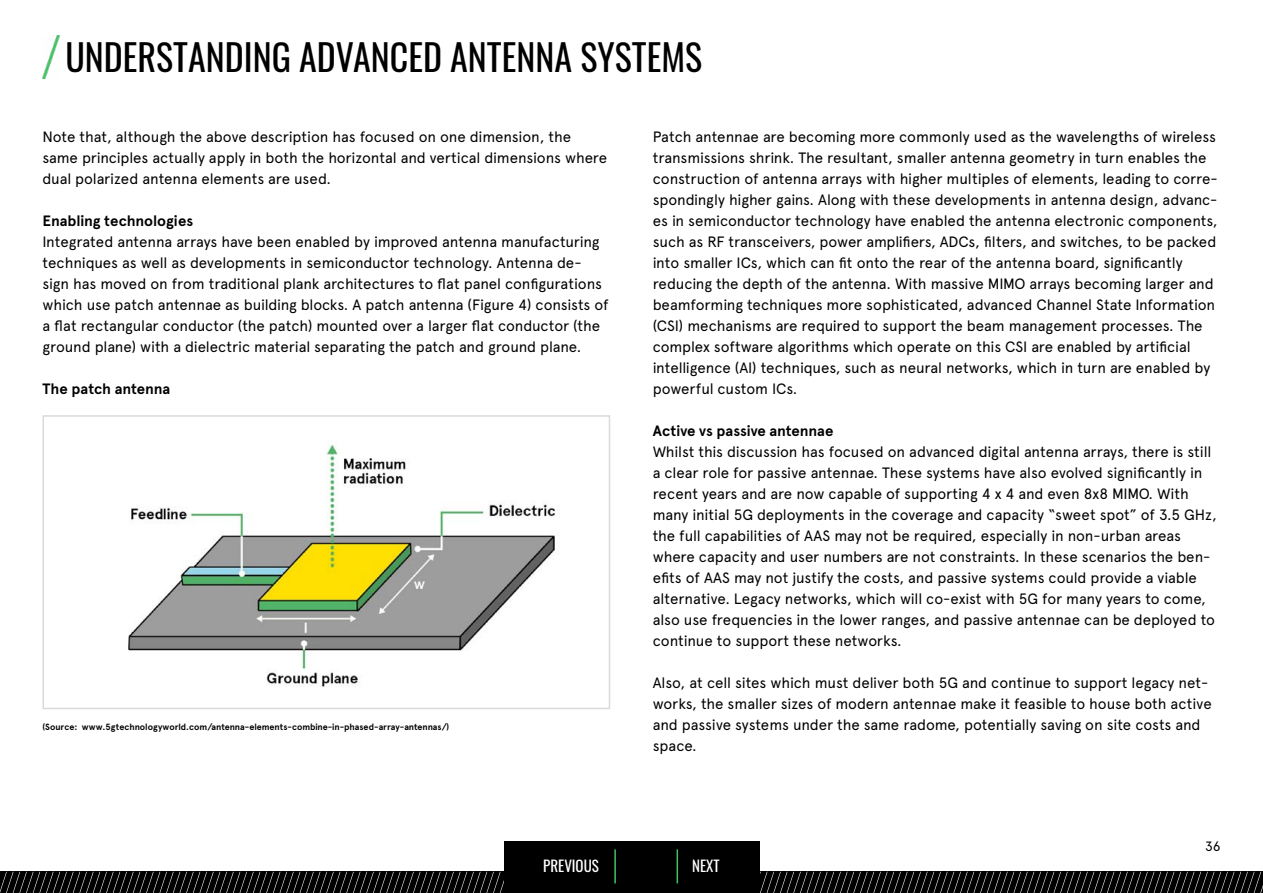
<style>
.page{position:relative;width:1263px;height:893px;background:#fff}
.page>*{position:absolute;margin:0;border:0;box-sizing:border-box;transform-origin:0 0}
.t1{font:36px "Oswald";color:#000}
.t2{font:15px/21px "Apercu Avnet";letter-spacing:-.01em;color:#000}
.t3{font:700 15px "Apercu Avnet";letter-spacing:-.005em;color:#000}
.t4{font:15px "Oswald";color:#fff}
.t5{font:13.5px "Apercu Avnet";color:#000}
.t6{font:700 9px "Apercu Avnet";letter-spacing:-.005em;color:#000}
</style>
<div class="page">
<svg style="left:0;top:872px;width:1263px;height:21px;background:#161616"></svg>
<div style="left:504px;top:842px;width:255px;height:51px;background:#000"></div>
<hr style="left:614px;top:849px;width:2px;height:34px;background:#41c363">
<hr style="left:676px;top:849px;width:2px;height:34px;background:#41c363">
<img style="left:43px;top:35px;width:16px;height:43px">
<img style="left:128px;top:444px;width:431px;height:243px">
<div style="left:43px;top:415px;width:567px;height:294px;border:2px solid #dadada"></div>
<h1 class="t1" style="left:65px;top:25px;width:638px">UNDERSTANDING ADVANCED ANTENNA SYSTEMS</h1>
<p class="t2" style="left:43px;top:125px;width:566px">Note that, although the above description has focused on one dimension, the same principles actually apply in both the horizontal and vertical dimensions where dual polarized antenna elements are used.</p>
<p class="t3" style="left:43px;top:210px;width:152px">Enabling technologies</p>
<p class="t2" style="left:43px;top:230px;width:568px">Integrated antenna arrays have been enabled by improved antenna manufacturing techniques as well as developments in semiconductor technology. Antenna de&shy;sign has moved on from traditional plank architectures to flat panel configurations which use patch antennae as building blocks. A patch antenna (Figure 4) consists of a flat rectangular conductor (the patch) mounted over a larger flat conductor (the ground plane) with a dielectric material separating the patch and ground plane.</p>
<p class="t3" style="left:43px;top:378px;width:129px">The patch antenna</p>
<p class="t6" style="left:43px;top:720px;width:408px">(Source: www.5gtechnologyworld.com/antenna-elements-combine-in-phased-array-antennas/)</p>
<p class="t2" style="left:653px;top:125px;width:566px">Patch antennae are becoming more commonly used as the wavelengths of wireless transmissions shrink. The resultant, smaller antenna geometry in turn enables the construction of antenna arrays with higher multiples of elements, leading to corre&shy;spondingly higher gains. Along with these developments in antenna design, advanc&shy;es in semiconductor technology have enabled the antenna electronic components, such as RF transceivers, power amplifiers, ADCs, filters, and switches, to be packed into smaller ICs, which can fit onto the rear of the antenna board, significantly reducing the depth of the antenna. With massive MIMO arrays becoming larger and beamforming techniques more sophisticated, advanced Channel State Information (CSI) mechanisms are required to support the beam management processes. The complex software algorithms which operate on this CSI are enabled by artificial intelligence (AI) techniques, such as neural networks, which in turn are enabled by powerful custom ICs.</p>
<p class="t3" style="left:653px;top:420px;width:182px">Active vs passive antennae</p>
<p class="t2" style="left:653px;top:440px;width:565px">Whilst this discussion has focused on advanced digital antenna arrays, there is still a clear role for passive antennae. These systems have also evolved significantly in recent years and are now capable of supporting 4 x 4 and even 8x8 MIMO. With many initial 5G deployments in the coverage and capacity “sweet spot” of 3.5 GHz, the full capabilities of AAS may not be required, especially in non-urban areas where capacity and user numbers are not constraints. In these scenarios the ben&shy;efits of AAS may not justify the costs, and passive systems could provide a viable alternative. Legacy networks, which will co-exist with 5G for many years to come, also use frequencies in the lower ranges, and passive antennae can be deployed to continue to support these networks.</p>
<p class="t2" style="left:653px;top:671px;width:560px">Also, at cell sites which must deliver both 5G and continue to support legacy net&shy;works, the smaller sizes of modern antennae make it feasible to house both active and passive systems under the same radome, potentially saving on site costs and space.</p>
<p class="t5" style="left:1205px;top:836px;width:17px">36</p>
<p class="t4" style="left:543px;top:852px;width:57px">PREVIOUS</p>
<p class="t4" style="left:692px;top:852px;width:29px">NEXT</p>
</div>
